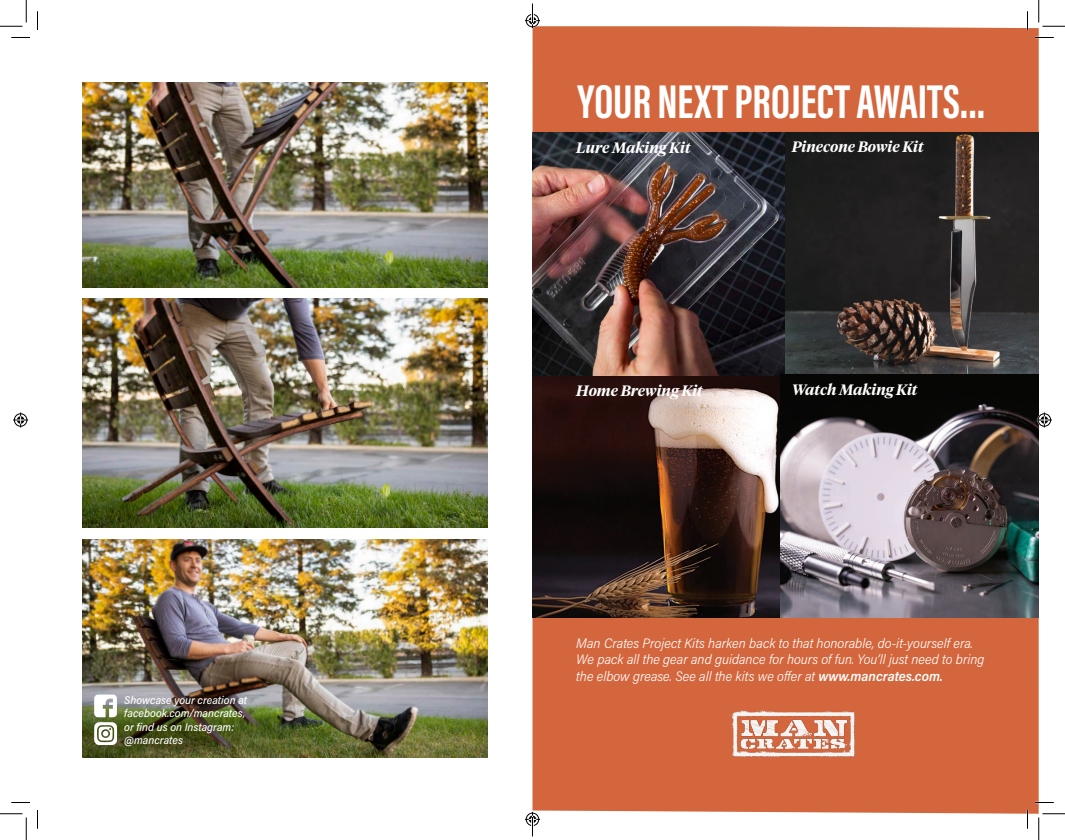
<style>
.page{position:relative;width:1065px;height:840px;background:#fff}
.page>*{position:absolute;margin:0;border:0;box-sizing:border-box;transform-origin:0 0}
.t1{font:700 48.75px "Acumin Pro Extra Cond";color:#fff}
.t2{font:italic 600 15px "Tiempos Headline";color:#fff}
.t3{font:italic 300 13.75px/16.5px "Acumin Pro Semi Cond";color:#fff}
.t4{font:italic 500 11.25px "Acumin Pro Semi Cond";color:#fff}
.s1{font-weight:600}
</style>
<div class="page">
<img style="left:82px;top:298px;width:406px;height:230px">
<img style="left:82px;top:82px;width:406px;height:206px">
<img style="left:82px;top:539px;width:406px;height:219px">
<svg style="left:94px;top:695px;width:23px;height:50px"></svg>
<div style="left:532px;top:26px;width:507px;height:788px;background:#d4663d"></div>
<img style="left:784px;top:132px;width:255px;height:486px">
<img style="left:532px;top:132px;width:252px;height:486px">
<img style="left:729px;top:710px;width:126px;height:48px">
<svg style="left:11px;top:37px;width:19px;height:1px"></svg>
<svg style="left:1035px;top:37px;width:19px;height:1px"></svg>
<svg style="left:11px;top:802px;width:19px;height:1px"></svg>
<svg style="left:1035px;top:802px;width:19px;height:1px"></svg>
<svg style="left:37px;top:11px;width:1px;height:19px"></svg>
<svg style="left:37px;top:810px;width:1px;height:19px"></svg>
<svg style="left:1027px;top:11px;width:1px;height:19px"></svg>
<svg style="left:1027px;top:810px;width:1px;height:19px"></svg>
<svg style="left:0;top:0;width:27px;height:27px"></svg>
<svg style="left:0;top:814px;width:27px;height:26px"></svg>
<svg style="left:1039px;top:0;width:26px;height:27px"></svg>
<svg style="left:1039px;top:814px;width:26px;height:26px"></svg>
<svg style="left:13px;top:412px;width:15px;height:16px"></svg>
<svg style="left:1037px;top:412px;width:15px;height:16px"></svg>
<svg style="left:525px;top:4px;width:15px;height:24px"></svg>
<svg style="left:525px;top:812px;width:15px;height:24px"></svg>
<p class="t4" style="left:124px;top:692px;width:124px">Showcase your creation at</p>
<p class="t4" style="left:124px;top:705px;width:122px">facebook.com/mancrates,</p>
<p class="t4" style="left:124px;top:719px;width:111px">or find us on Instagram:</p>
<p class="t4" style="left:124px;top:732px;width:60px">@mancrates</p>
<p class="t1" style="left:578px;top:72px;width:409px">YOUR NEXT PROJECT AWAITS...</p>
<p class="t2" style="left:576px;top:137px;width:116px">Lure Making Kit</p>
<p class="t2" style="left:792px;top:136px;width:134px">Pinecone Bowie Kit</p>
<p class="t2" style="left:576px;top:380px;width:128px">Home Brewing Kit</p>
<p class="t2" style="left:792px;top:379px;width:127px">Watch Making Kit</p>
<p class="t3" style="left:576px;top:634px;width:410px">Man Crates Project Kits harken back to that honorable, do-it-yourself era.<br>We pack all the gear and guidance for hours of fun. You’ll just need to bring the elbow grease. See all the kits we offer at <span class="s1">www.mancrates.com.</span></p>
</div>
